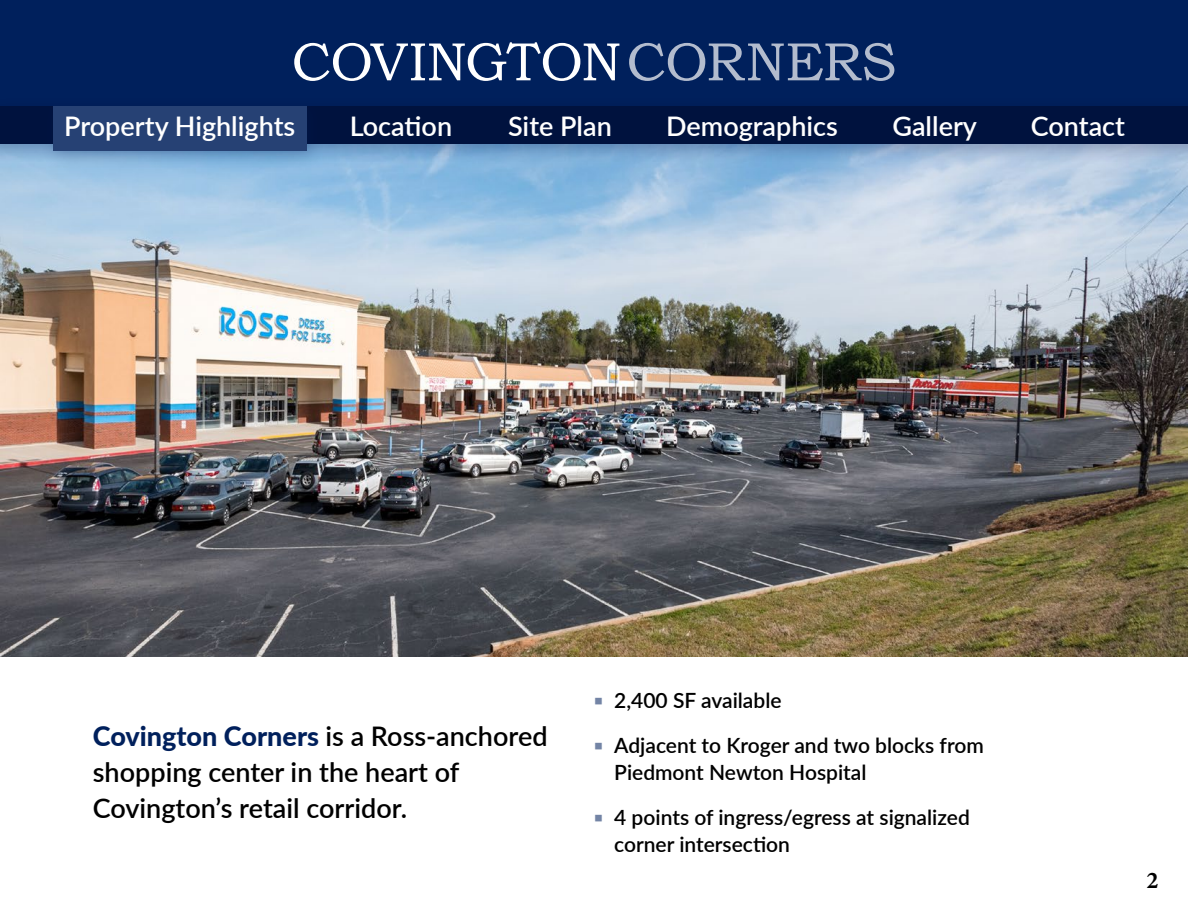
<style>
.page{position:relative;width:1188px;height:918px;background:#fff}
.page>*{position:absolute;margin:0;border:0;box-sizing:border-box;transform-origin:0 0}
.t1{font:54px "Bookman Old Style";letter-spacing:-.02em;color:#fff}
.t2{font:600 27px/36px "Lato";color:#000}
.t3{font:600 27px "Lato";color:#fff}
.t4{font:700 24px "Minion Pro";color:#000}
.t5{font:600 21px/27px "Lato";color:#000}
.s1{color:#b3bcce}
.s2{font-weight:800;color:#00205c}
.s3{font-weight:800;color:#7384a5}
</style>
<div class="page">
<img style="left:0;top:164px;width:1188px;height:493px">
<div style="left:0;top:0;width:1188px;height:144px;background:#00205c"></div>
<div style="left:0;top:96px;width:1188px;height:68px;background:#00053e;opacity:.5"></div>
<div style="left:0;top:106px;width:1188px;height:38px;background:#00123e"></div>
<div style="left:40px;top:94px;width:285px;height:75px;background:#00205c;opacity:.25"></div>
<div style="left:53px;top:106px;width:254px;height:45px;background:#264174"></div>
<h1 class="t1" style="left:291px;top:27px;width:607px">COVINGTON<span class="s1">CORNERS</span></h1>
<p class="t3" style="left:64px;top:107px;width:233px">Property Highlights</p>
<p class="t3" style="left:350px;top:107px;width:104px">Location</p>
<p class="t3" style="left:508px;top:107px;width:105px">Site Plan</p>
<p class="t3" style="left:666px;top:107px;width:173px">Demographics</p>
<p class="t3" style="left:892px;top:107px;width:86px">Gallery</p>
<p class="t3" style="left:1031px;top:107px;width:96px">Contact</p>
<p class="t2" style="left:93px;top:717px;width:456px"><span class="s2">Covington Corners</span> is a Ross-anchored shopping center in the heart of<br>Covington’s retail corridor.</p>
<p class="t5" style="left:594px;top:686px;width:189px"><span class="s3">▪</span> 2,400 SF available</p>
<p class="t5" style="left:614px;top:731px;width:371px;text-indent:-20px"><span class="s3">▪</span> Adjacent to Kroger and two blocks from<br>Piedmont Newton Hospital</p>
<p class="t5" style="left:614px;top:803px;width:357px;text-indent:-20px"><span class="s3">▪</span> 4 points of ingress/egress at signalized corner intersection</p>
<p class="t4" style="left:1146px;top:864px;width:13px">2</p>
</div>
